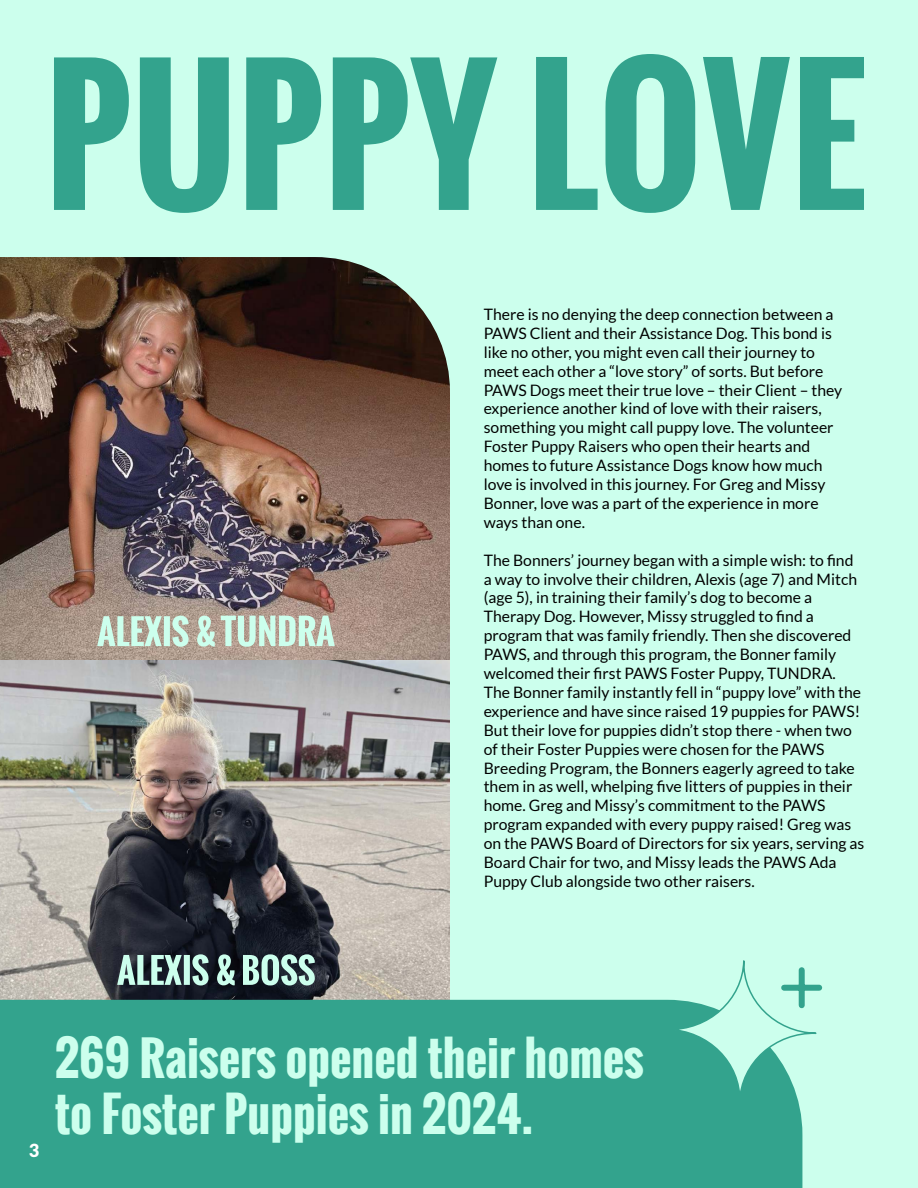
<style>
.page{position:relative;width:918px;height:1188px;background:#ccffed}
.page>*{position:absolute;margin:0;border:0;box-sizing:border-box;transform-origin:0 0}
.t1{font:700 46.5px/55.8px "Oswald";color:#ccffed}
.t2{font:900 18px "Lato";color:#fff}
.t3{font:15.75px/18.9px "Lato";color:#000}
</style>
<div class="page">
<svg style="left:536px;top:54px;width:328px;height:159px;fill:#33a38d"></svg>
<svg style="left:54px;top:57px;width:443px;height:156px;fill:#33a38d"></svg>
<img style="left:0;top:257px;width:450px;height:403px">
<img style="left:0;top:660px;width:450px;height:340px">
<div style="left:0;top:1000px;width:802px;height:188px;background:#33a38d"></div>
<svg style="left:221px;top:616px;width:114px;height:31px"></svg>
<svg style="left:97px;top:616px;width:118px;height:31px"></svg>
<svg style="left:117px;top:954px;width:118px;height:31px"></svg>
<svg style="left:243px;top:954px;width:72px;height:32px"></svg>
<svg style="left:668px;top:961px;width:148px;height:141px"></svg>
<div style="left:784px;top:985px;width:35px;height:6px;background:#33a38d"></div>
<div style="left:799px;top:970px;width:6px;height:35px;background:#33a38d"></div>
<p class="t3" style="left:484px;top:305px;width:360px">There is no denying the deep connection between a PAWS Client and their Assistance Dog. This bond is like no other, you might even call their journey to meet each other a “love story” of sorts. But before PAWS Dogs meet their true love – their Client – they experience another kind of love with their raisers, something you might call puppy love. The volunteer Foster Puppy Raisers who open their hearts and homes to future Assistance Dogs know how much love is involved in this journey. For Greg and Missy Bonner, love was a part of the experience in more ways than one.</p>
<p class="t3" style="left:484px;top:550px;width:382px">The Bonners’ journey began with a simple wish: to find a way to involve their children, Alexis (age 7) and Mitch (age 5), in training their family’s dog to become a Therapy Dog. However, Missy struggled to find a program that was family friendly. Then she discovered PAWS, and through this program, the Bonner family welcomed their first PAWS Foster Puppy, TUNDRA.<br>The Bonner family instantly fell in “puppy love” with the experience and have since raised 19 puppies for PAWS!<br>But their love for puppies didn’t stop there - when two of their Foster Puppies were chosen for the PAWS Breeding Program, the Bonners eagerly agreed to take them in as well, whelping five litters of puppies in their home. Greg and Missy’s commitment to the PAWS program expanded with every puppy raised! Greg was on the PAWS Board of Directors for six years, serving as Board Chair for two, and Missy leads the PAWS Ada Puppy Club alongside two other raisers.</p>
<p class="t2" style="left:29px;top:1140px;width:12px">3</p>
<h1 class="t1" style="left:55px;top:1031px;width:590px">269 Raisers opened their homes to Foster Puppies in 2024.</h1>
</div>
